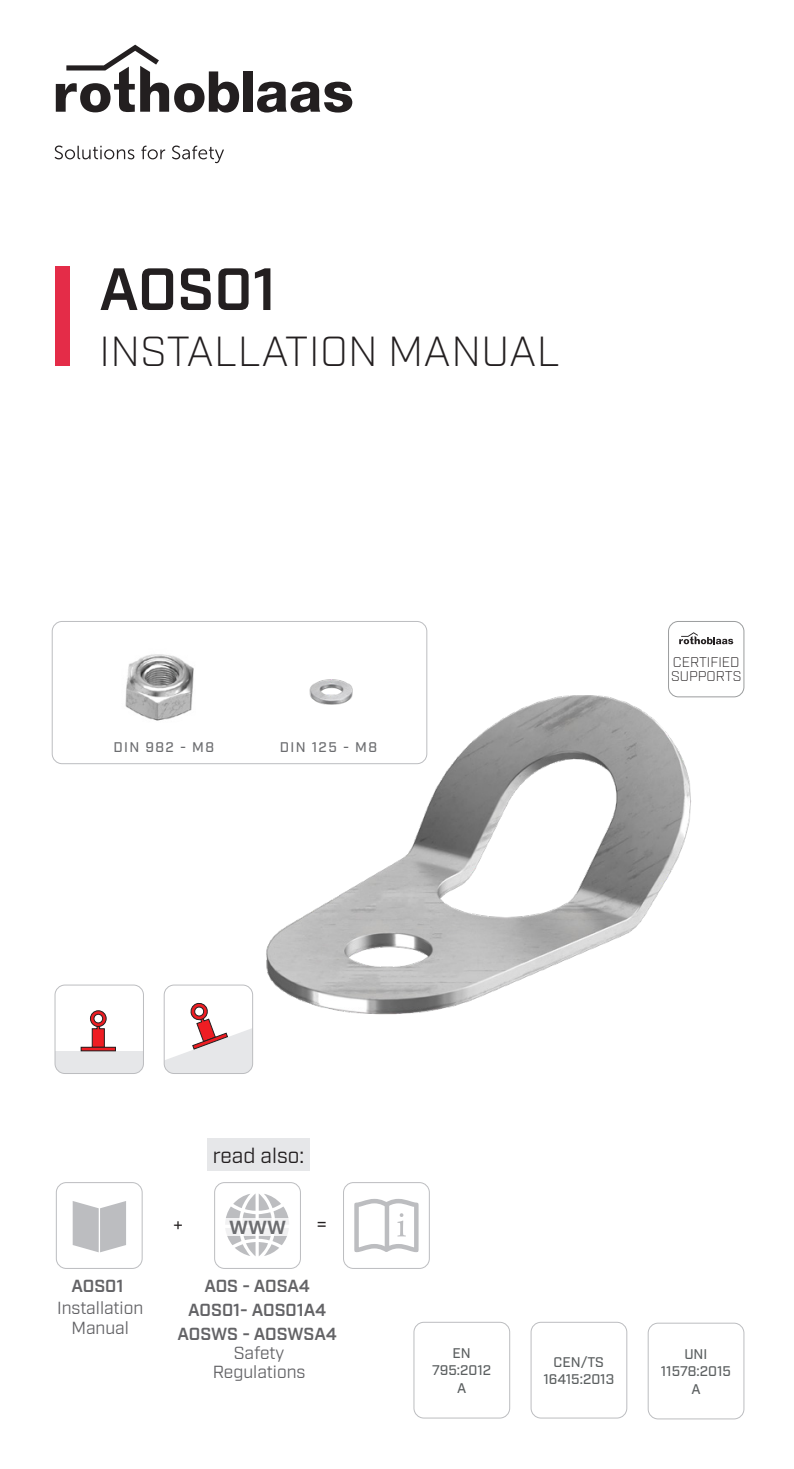
<style>
.page{position:relative;width:794px;height:1469px;background:#fff}
.page>*{position:absolute;margin:0;border:0;box-sizing:border-box;transform-origin:0 0}
.t1{font:600 59.5px "Industry";color:#231f20}
.t2{font:300 42px "Industry";letter-spacing:.01em;color:#231f20}
.t3{font:600 24.5px "Industry";color:#6c6d70}
.BODY{font:21px "Industry";color:#231f20}
.BODY-2{font:600 17.5px "Industry";letter-spacing:-.01em;color:#636366}
.BODY-3{font:17.5px/19.2px "Industry";color:#636366;text-align:center}
.t4{font:500 14px "Industry";color:#5b5f60}
.t5{font:500 14px "Industry";letter-spacing:.1em;color:#6c6d70}
.t6{font:300 14px/14px "Industry";color:#231f20}
</style>
<div class="page">
<img style="left:51px;top:621px;width:693px;height:414px">
<img style="left:105px;top:623px;width:110px;height:139px">
<div style="left:52px;top:621px;width:375px;height:143px;border:1px solid #bcbdc0;border-radius:10px"></div>
<div style="left:56px;top:1182px;width:87px;height:86px;border:1px solid #bcbdc0;border-radius:10px"></div>
<svg style="left:73px;top:1201px;width:53px;height:51px;background:#c6c7c9"></svg>
<div style="left:214px;top:1182px;width:87px;height:86px;border:1px solid #bcbdc0;border-radius:10px"></div>
<svg style="left:226px;top:1193px;width:63px;height:63px"></svg>
<div style="left:223px;top:1218px;width:69px;height:17px;background:linear-gradient(to right,#f5f5f6,#f6f6f6)"></div>
<div style="left:207px;top:1138px;width:102px;height:32px;background:#e6e7e9"></div>
<div style="left:343px;top:1182px;width:87px;height:86px;border:1px solid #bcbdc0;border-radius:10px"></div>
<svg style="left:354px;top:1199px;width:65px;height:54px"></svg>
<div style="left:55px;top:985px;width:88px;height:88px;background:#fff;border-radius:10px"></div>
<div style="left:55px;top:1051px;width:88px;height:22px;background:#e6e7e9"></div>
<svg style="left:90px;top:1010px;width:17px;height:37px"></svg>
<div style="left:94px;top:1014px;width:9px;height:8px;background:#fff;border-radius:50%"></div>
<div style="left:94px;top:1014px;width:9px;height:9px;border:1px solid #231f20;border-radius:50%"></div>
<div style="left:81px;top:1047px;width:35px;height:4px;border:1px solid #231f20"></div>
<div style="left:55px;top:984px;width:89px;height:89px;border:1px solid #bcbdc0;border-radius:10px"></div>
<svg style="left:164px;top:1001px;width:89px;height:72px"></svg>
<div style="left:164px;top:984px;width:89px;height:89px;border:1px solid #bcbdc0;border-radius:10px"></div>
<div style="left:648px;top:1322px;width:96px;height:97px;border:1px solid #bcbdc0;border-radius:10px"></div>
<img style="left:296px;top:654px;width:69px;height:69px">
<div style="left:413px;top:1321px;width:97px;height:97px;border:1px solid #bcbdc0;border-radius:10px"></div>
<div style="left:530px;top:1321px;width:97px;height:97px;border:1px solid #bcbdc0;border-radius:10px"></div>
<div style="left:668px;top:621px;width:76px;height:76px;background:#fff;border-radius:10px"></div>
<div style="left:668px;top:621px;width:76px;height:76px;border:1px solid #9b9d9e;border-radius:10px"></div>
<svg style="left:679px;top:632px;width:54px;height:12px"></svg>
<div style="left:55px;top:266px;width:14px;height:100px;background:#e42c48"></div>
<svg style="left:56px;top:45px;width:183px;height:68px"></svg>
<div style="left:243px;top:71px;width:10px;height:41px;background:#231f20"></div>
<svg style="left:257px;top:82px;width:95px;height:31px"></svg>
<svg style="left:55px;top:145px;width:8px;height:14px"></svg>
<svg style="left:65px;top:149px;width:10px;height:10px"></svg>
<svg style="left:77px;top:146px;width:25px;height:13px"></svg>
<svg style="left:104px;top:149px;width:10px;height:10px"></svg>
<svg style="left:117px;top:149px;width:17px;height:10px"></svg>
<svg style="left:141px;top:146px;width:5px;height:13px"></svg>
<svg style="left:148px;top:149px;width:10px;height:10px"></svg>
<svg style="left:160px;top:149px;width:5px;height:10px"></svg>
<svg style="left:172px;top:145px;width:52px;height:18px"></svg>
<p class="t1" style="left:99px;top:254px;width:178px">AOS01</p>
<p class="t2" style="left:99px;top:326px;width:462px">INSTALLATION MANUAL</p>
<p class="t5" style="left:113px;top:739px;width:102px">DIN 982 - M8</p>
<p class="t5" style="left:280px;top:739px;width:99px">DIN 125 - M8</p>
<p class="t6" style="left:671px;top:655px;width:72px">CERTIFIED<br>SUPPORTS</p>
<p class="BODY-2" style="left:71px;top:1275px;width:54px">AOS01</p>
<p class="BODY-3" style="left:57px;top:1298px;width:88px">Installation<br>Manual</p>
<p class="BODY" style="left:213px;top:1142px;width:93px">read also:</p>
<p class="BODY" style="left:173px;top:1213px;width:12px">+</p>
<p class="t3" style="left:229px;top:1210px;width:58px">www</p>
<p class="BODY" style="left:316px;top:1212px;width:12px">=</p>
<p class="BODY-2" style="left:204px;top:1275px;width:107px">AOS - AOSA4</p>
<p class="BODY-2" style="left:188px;top:1299px;width:139px">AOS01- AOS01A4</p>
<p class="BODY-2" style="left:178px;top:1323px;width:161px">AOSWS - AOSWSA4</p>
<p class="BODY-3" style="left:213px;top:1343px;width:94px">Safety<br>Regulations</p>
<p class="t4" style="left:452px;top:1344px;width:20px">EN</p>
<p class="t4" style="left:432px;top:1362px;width:61px">795:2012</p>
<p class="t4" style="left:457px;top:1379px;width:11px">A</p>
<p class="t4" style="left:553px;top:1353px;width:52px">CEN/TS</p>
<p class="t4" style="left:543px;top:1370px;width:72px">16415:2013</p>
<p class="t4" style="left:684px;top:1345px;width:25px">UNI</p>
<p class="t4" style="left:661px;top:1362px;width:71px">11578:2015</p>
<p class="t4" style="left:691px;top:1380px;width:11px">A</p>
</div>
